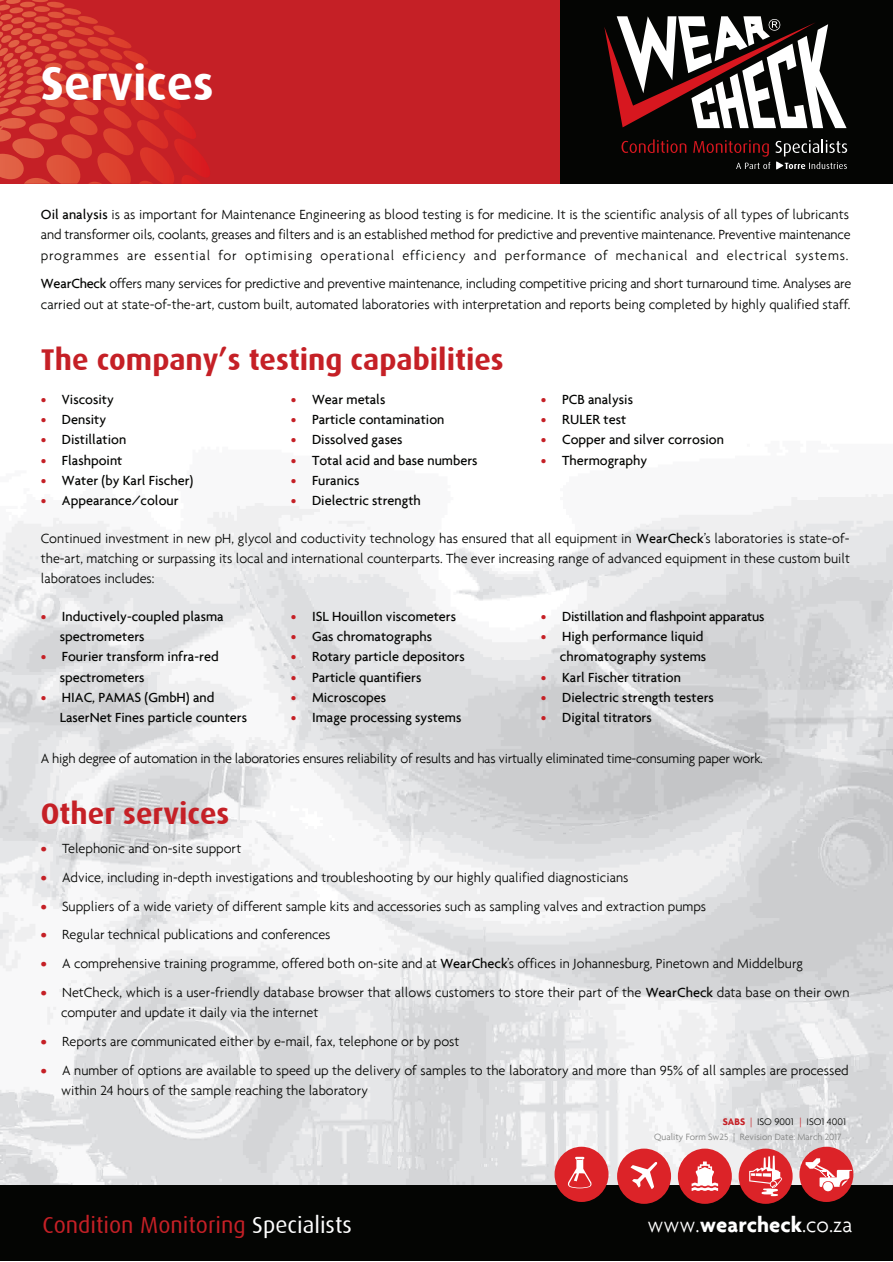
<style>
.page{position:relative;width:893px;height:1262px;background:#fff}
.page>*{position:absolute;margin:0;border:0;box-sizing:border-box;transform-origin:0 0}
.t1{font:700 48.15px "Dax";color:#fff}
.t2{font:700 30px "Dax";color:#c52026}
.t3{font:23.25px "Dax";color:#c52026}
.t4{font:300 22.5px "Agenda";color:#fff}
.t5{font:300 14.25px/20.2px "Agenda";color:#040503}
.t6{font:500 14.25px/20.2px "Agenda";color:#040503}
.t7{font:300 14.25px "Agenda";letter-spacing:-.02em;color:#040503}
.t8{font:300 10.35px "Agenda";color:#040503}
.t9{font:300 9.75px "Agenda";color:#808180}
.s1{font-weight:500}
.s2{color:#c52026}
.s3{font-weight:700;color:#c52026}
.s4{color:#fff}
.s5{font-weight:700}
</style>
<div class="page">
<img style="left:0;top:494px;width:892px;height:691px">
<svg style="left:0;top:0;width:561px;height:184px;background:#c82528"></svg>
<div style="left:561px;top:0;width:331px;height:184px;background:#040503"></div>
<svg style="left:0;top:0;width:99px;height:28px;background:#d03930"></svg>
<svg style="left:604px;top:16px;width:242px;height:112px"></svg>
<svg style="left:621px;top:139px;width:65px;height:14px"></svg>
<svg style="left:693px;top:139px;width:154px;height:30px"></svg>
<div style="left:0;top:1185px;width:892px;height:75px;background:#040503"></div>
<div style="left:554px;top:1146px;width:54px;height:56px;background:#dc2328;border-radius:50%"></div>
<svg style="left:568px;top:1156px;width:24px;height:33px"></svg>
<div style="left:617px;top:1148px;width:54px;height:55px;background:#dc2328;border-radius:50%"></div>
<svg style="left:630px;top:1162px;width:27px;height:27px"></svg>
<div style="left:677px;top:1148px;width:54px;height:55px;background:#dc2328;border-radius:50%"></div>
<svg style="left:691px;top:1161px;width:27px;height:30px"></svg>
<div style="left:738px;top:1148px;width:54px;height:55px;background:#dc2328;border-radius:50%"></div>
<svg style="left:749px;top:1155px;width:33px;height:41px"></svg>
<div style="left:799px;top:1146px;width:54px;height:56px;background:#dc2328;border-radius:50%"></div>
<div style="left:823px;top:1181px;width:9px;height:10px;background:#fff;border-radius:50%"></div>
<svg style="left:805px;top:1158px;width:47px;height:28px"></svg>
<h1 class="t1" style="left:41px;top:56px;width:174px">Services</h1>
<p class="t5" style="left:41px;top:204px;width:811px;text-align:justify"><span class="s1">Oil analysis</span> is as important for Maintenance Engineering as blood testing is for medicine. It is the scientific analysis of all types of lubricants and transformer oils, coolants, greases and filters and is an established method for predictive and preventive maintenance. Preventive maintenance programmes are essential for optimising operational efficiency and performance of mechanical and electrical systems.</p>
<p class="t5" style="left:41px;top:273px;width:811px"><span class="s1">WearCheck</span> offers many services for predictive and preventive maintenance, including competitive pricing and short turnaround time. Analyses are carried out at state-of-the-art, custom built, automated laboratories with interpretation and reports being completed by highly qualified staff.</p>
<h2 class="t2" style="left:41px;top:343px;width:464px">The company’s testing capabilities</h2>
<p class="t6" style="left:41px;top:389px;width:75px"><span class="s2">•</span> Viscosity</p>
<p class="t6" style="left:41px;top:409px;width:67px"><span class="s2">•</span> Density</p>
<p class="t6" style="left:41px;top:429px;width:87px"><span class="s2">•</span> Distillation</p>
<p class="t6" style="left:41px;top:449px;width:83px"><span class="s2">•</span> Flashpoint</p>
<p class="t6" style="left:41px;top:470px;width:154px"><span class="s2">•</span> Water (by Karl Fischer)</p>
<p class="t6" style="left:41px;top:490px;width:139px"><span class="s2">•</span> Appearance/colour</p>
<p class="t6" style="left:291px;top:389px;width:96px"><span class="s2">•</span> Wear metals</p>
<p class="t6" style="left:291px;top:409px;width:155px"><span class="s2">•</span> Particle contamination</p>
<p class="t6" style="left:291px;top:429px;width:113px"><span class="s2">•</span> Dissolved gases</p>
<p class="t6" style="left:291px;top:449px;width:188px"><span class="s2">•</span> Total acid and base numbers</p>
<p class="t6" style="left:291px;top:470px;width:70px"><span class="s2">•</span> Furanics</p>
<p class="t6" style="left:291px;top:490px;width:131px"><span class="s2">•</span> Dielectric strength</p>
<p class="t6" style="left:541px;top:389px;width:94px"><span class="s2">•</span> PCB analysis</p>
<p class="t6" style="left:541px;top:409px;width:87px"><span class="s2">•</span> RULER test</p>
<p class="t6" style="left:541px;top:429px;width:184px"><span class="s2">•</span> Copper and silver corrosion</p>
<p class="t6" style="left:541px;top:449px;width:108px"><span class="s2">•</span> Thermography</p>
<p class="t5" style="left:41px;top:528px;width:810px;text-align:justify">Continued investment in new pH, glycol and coductivity technology has ensured that all equipment in <span class="s1">WearCheck</span>’s laboratories is state-of&shy;the-art, matching or surpassing its local and international counterparts. The ever increasing range of advanced equipment in these custom built laboratoes includes:</p>
<p class="t6" style="left:60px;top:605px;width:165px;text-indent:-19px"><span class="s2">•</span> Inductively-coupled plasma spectrometers</p>
<p class="t6" style="left:60px;top:646px;width:160px;text-indent:-19px"><span class="s2">•</span> Fourier transform infra-red spectrometers</p>
<p class="t6" style="left:60px;top:686px;width:189px;text-indent:-19px"><span class="s2">•</span> HIAC, PAMAS (GmbH) and<br>LaserNet Fines particle counters</p>
<p class="t6" style="left:291px;top:605px;width:167px"><span class="s2">•</span> ISL Houillon viscometers</p>
<p class="t6" style="left:291px;top:626px;width:143px"><span class="s2">•</span> Gas chromatographs</p>
<p class="t6" style="left:291px;top:646px;width:175px"><span class="s2">•</span> Rotary particle depositors</p>
<p class="t6" style="left:291px;top:666px;width:132px"><span class="s2">•</span> Particle quantifiers</p>
<p class="t6" style="left:291px;top:686px;width:97px"><span class="s2">•</span> Microscopes</p>
<p class="t6" style="left:291px;top:707px;width:172px"><span class="s2">•</span> Image processing systems</p>
<p class="t6" style="left:541px;top:605px;width:225px"><span class="s2">•</span> Distillation and flashpoint apparatus</p>
<p class="t6" style="left:541px;top:626px;width:167px;text-align:right"><span class="s2">•</span> High performance liquid chromatography systems</p>
<p class="t6" style="left:541px;top:666px;width:141px"><span class="s2">•</span> Karl Fischer titration</p>
<p class="t6" style="left:541px;top:686px;width:174px"><span class="s2">•</span> Dielectric strength testers</p>
<p class="t6" style="left:541px;top:707px;width:112px"><span class="s2">•</span> Digital titrators</p>
<p class="t7" style="left:41px;top:750px;width:723px">A high degree of automation in the laboratories ensures reliability of results and has virtually eliminated time-consuming paper work.</p>
<h2 class="t2" style="left:41px;top:797px;width:190px">Other services</h2>
<p class="t5" style="left:41px;top:838px;width:202px"><span class="s3">•</span> Telephonic and on-site support</p>
<p class="t5" style="left:41px;top:867px;width:589px"><span class="s3">•</span> Advice, including in-depth investigations and troubleshooting by our highly qualified diagnosticians</p>
<p class="t5" style="left:41px;top:895px;width:666px"><span class="s3">•</span> Suppliers of a wide variety of different sample kits and accessories such as sampling valves and extraction pumps</p>
<p class="t5" style="left:41px;top:924px;width:291px"><span class="s3">•</span> Regular technical publications and conferences</p>
<p class="t5" style="left:41px;top:953px;width:763px"><span class="s3">•</span> A comprehensive training programme, offered both on-site and at <span class="s1">WearCheck</span>’s offices in Johannesburg, Pinetown and Middelburg</p>
<p class="t5" style="left:61px;top:982px;width:790px;text-indent:-20px"><span class="s3">•</span> NetCheck, which is a user-friendly database browser that allows customers to store their part of the <span class="s1">WearCheck</span> data base on their own computer and update it daily via the internet</p>
<p class="t5" style="left:41px;top:1031px;width:420px"><span class="s3">•</span> Reports are communicated either by e-mail, fax, telephone or by post</p>
<p class="t5" style="left:61px;top:1059px;width:789px;text-indent:-20px"><span class="s3">•</span> A number of options are available to speed up the delivery of samples to the laboratory and more than 95% of all samples are processed within 24 hours of the sample reaching the laboratory</p>
<p class="t8" style="left:722px;top:1115px;width:125px"><span class="s3">SABS</span> <span class="s2">|</span> ISO 9001 <span class="s2">|</span> ISO1 4001</p>
<p class="t9" style="left:654px;top:1130px;width:189px">Quality Form Sw25 | Revision Date: March 2017</p>
<h3 class="t3" style="left:43px;top:1212px;width:311px">Condition Monitoring <span class="s4">Specialists</span></h3>
<h3 class="t4" style="left:647px;top:1211px;width:206px">www.<span class="s5">wearcheck</span>.co.za</h3>
</div>
